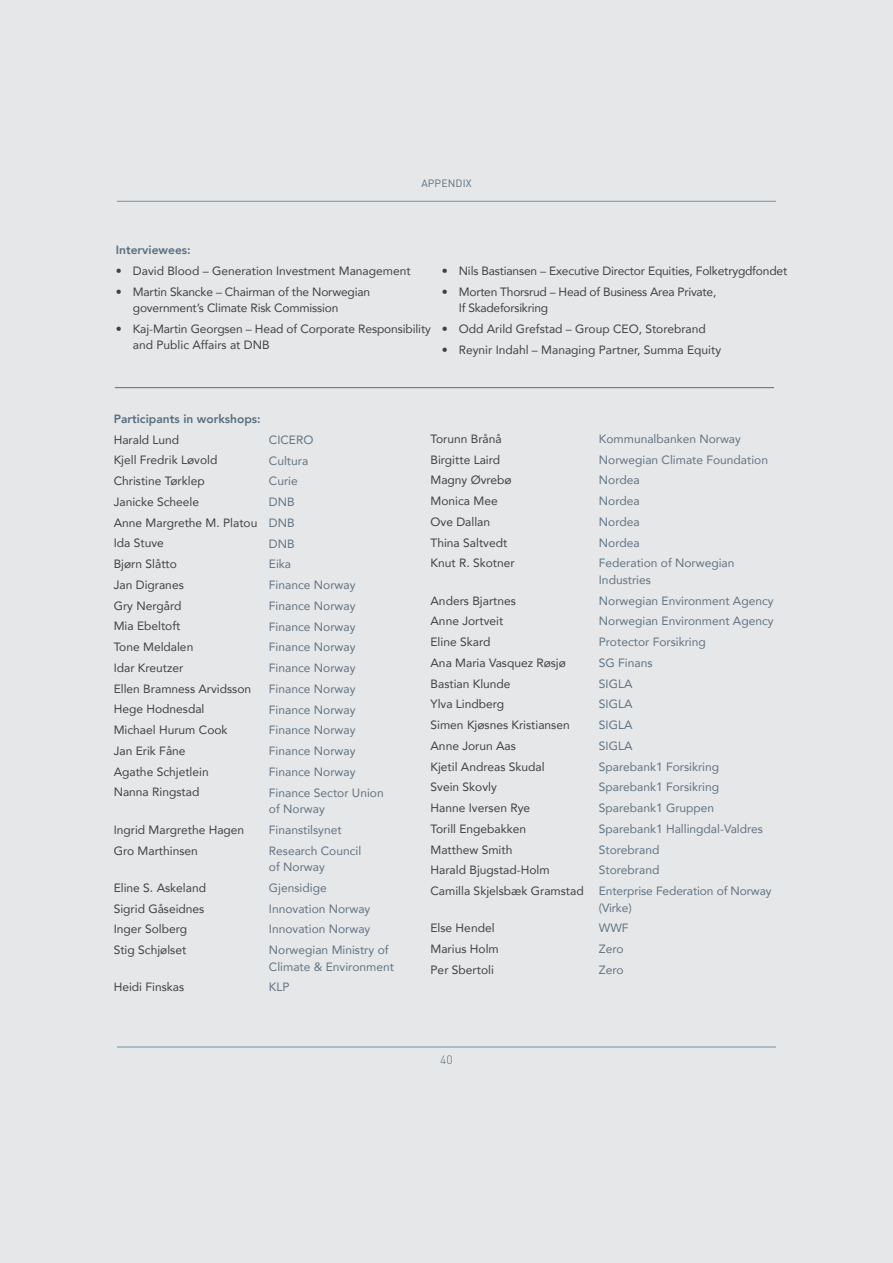
<style>
.page{position:relative;width:893px;height:1263px;background:#e6e7e8}
.page>*{position:absolute;margin:0;border:0;box-sizing:border-box;transform-origin:0 0}
.t1{font:12px/20.7px "Avenir";color:#414042}
.t2{font:12px/20.7px "Avenir";color:#607383}
.t3{font:12px/16.5px "Avenir";letter-spacing:-.02em;color:#414042}
.t4{font:800 12px "Avenir";color:#596e7f}
.t5{font:300 12px "DINOT";color:#596e7f}
.t6{font:10.5px "DINOT";letter-spacing:.01em;color:#596e7f}
</style>
<div class="page">
<hr style="left:117px;top:1047px;width:659px;height:1px;background:#7691a4">
<hr style="left:117px;top:201px;width:659px;height:1px;background:#7691a4">
<hr style="left:115px;top:387px;width:659px;height:1px;background:#596e7f">
<p class="t6" style="left:421px;top:176px;width:52px">APPENDIX</p>
<p class="t4" style="left:116px;top:241px;width:76px">Interviewees:</p>
<p class="t1" style="left:116px;top:260px;width:296px">• David Blood – Generation Investment Management</p>
<p class="t1" style="left:133px;top:283px;width:239px;line-height:16.5px;text-indent:-17px">• Martin Skancke – Chairman of the Norwegian government’s Climate Risk Commission</p>
<p class="t1" style="left:133px;top:320px;width:300px;line-height:16.5px;text-indent:-17px">• Kaj-Martin Georgsen – Head of Corporate Responsibility and Public Affairs at DNB</p>
<p class="t1" style="left:442px;top:260px;width:347px">• Nils Bastiansen – Executive Director Equities, Folketrygdfondet</p>
<p class="t3" style="left:459px;top:283px;width:259px;text-indent:-17px">• Morten Thorsrud – Head of Business Area Private,<br>If Skadeforsikring</p>
<p class="t1" style="left:442px;top:318px;width:266px">• Odd Arild Grefstad – Group CEO, Storebrand</p>
<p class="t1" style="left:442px;top:339px;width:281px">• Reynir Indahl – Managing Partner, Summa Equity</p>
<p class="t4" style="left:114px;top:409px;width:149px">Participants in workshops:</p>
<p class="t1" style="left:114px;top:429px;width:145px">Harald Lund<br>Kjell Fredrik Løvold<br>Christine Tørklep<br>Janicke Scheele<br>Anne Margrethe M. Platou<br>Ida Stuve<br>Bjørn Slåtto<br>Jan Digranes<br>Gry Nergård<br>Mia Ebeltoft<br>Tone Meldalen<br>Idar Kreutzer<br>Ellen Bramness Arvidsson<br>Hege Hodnesdal<br>Michael Hurum Cook<br>Jan Erik Fåne<br>Agathe Schjetlein<br>Nanna Ringstad</p>
<p class="t1" style="left:114px;top:819px;width:132px">Ingrid Margrethe Hagen<br>Gro Marthinsen</p>
<p class="t1" style="left:114px;top:877px;width:94px">Eline S. Askeland<br>Sigrid Gåseidnes<br>Inger Solberg<br>Stig Schjølset</p>
<p class="t1" style="left:114px;top:976px;width:72px">Heidi Finskas</p>
<p class="t2" style="left:269px;top:429px;width:116px">CICERO<br>Cultura<br>Curie<br>DNB<br>DNB<br>DNB<br>Eika<br>Finance Norway<br>Finance Norway<br>Finance Norway<br>Finance Norway<br>Finance Norway<br>Finance Norway<br>Finance Norway<br>Finance Norway<br>Finance Norway<br>Finance Norway<br>Finance Sector Union</p>
<p class="t2" style="left:269px;top:798px;width:94px">of Norway<br>Finanstilsynet<br>Research Council</p>
<p class="t2" style="left:269px;top:856px;width:121px">of Norway<br>Gjensidige<br>Innovation Norway<br>Innovation Norway<br>Norwegian Ministry of</p>
<p class="t2" style="left:269px;top:956px;width:126px">Climate &amp; Environment<br>KLP</p>
<p class="t1" style="left:431px;top:428px;width:86px">Torunn Brånå<br>Birgitte Laird<br>Magny Øvrebø<br>Monica Mee<br>Ove Dallan<br>Thina Saltvedt<br>Knut R. Skotner</p>
<p class="t1" style="left:431px;top:590px;width:155px">Anders Bjartnes<br>Anne Jortveit<br>Eline Skard<br>Ana Maria Vasquez Røsjø<br>Bastian Klunde<br>Ylva Lindberg<br>Simen Kjøsnes Kristiansen<br>Anne Jorun Aas<br>Kjetil Andreas Skudal<br>Svein Skovly<br>Hanne Iversen Rye<br>Torill Engebakken<br>Matthew Smith<br>Harald Bjugstad-Holm<br>Camilla Skjelsbæk Gramstad</p>
<p class="t1" style="left:431px;top:917px;width:70px">Else Hendel<br>Marius Holm<br>Per Sbertoli</p>
<p class="t2" style="left:599px;top:428px;width:171px">Kommunalbanken Norway<br>Norwegian Climate Foundation<br>Nordea<br>Nordea<br>Nordea<br>Nordea<br>Federation of Norwegian</p>
<p class="t2" style="left:599px;top:569px;width:176px">Industries<br>Norwegian Environment Agency<br>Norwegian Environment Agency<br>Protector Forsikring<br>SG Finans<br>SIGLA<br>SIGLA<br>SIGLA<br>SIGLA<br>Sparebank1 Forsikring<br>Sparebank1 Forsikring<br>Sparebank1 Gruppen<br>Sparebank1 Hallingdal-Valdres<br>Storebrand<br>Storebrand<br>Enterprise Federation of Norway</p>
<p class="t2" style="left:599px;top:897px;width:34px">(Virke)<br>WWF<br>Zero<br>Zero</p>
<p class="t5" style="left:440px;top:1053px;width:14px">40</p>
</div>
